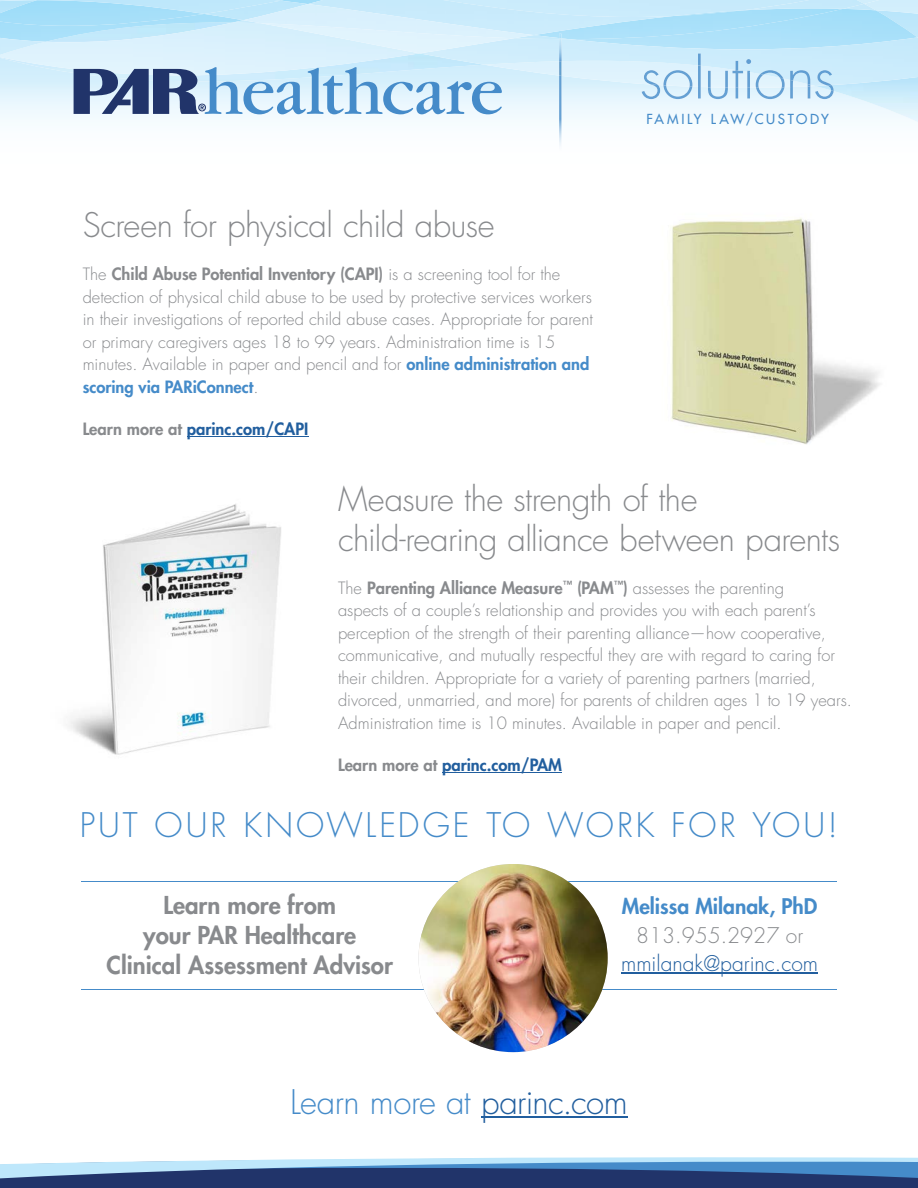
<style>
.page{position:relative;width:918px;height:1188px;background:#fff}
.page>*{position:absolute;margin:0;border:0;box-sizing:border-box;transform-origin:0 0}
.t1{font:300 33px/39.6px "Futura Std";letter-spacing:-.02em;color:#888a8d}
.t2{font:300 33px "Futura Std";letter-spacing:.09em;color:#458bc9}
.t3{font:300 33px "Futura Std";letter-spacing:-.02em;color:#458bc9}
.t4{font:800 24px/30px "Futura Std";color:#888a8d;text-align:center}
.t5{font:300 21px "Futura Std";color:#215e9e}
.t6{font:800 21px "Futura Std";color:#458bc9}
.t7{font:300 21px "Futura Std";color:#888a8d}
.t8{font:300 16.5px/22.5px "Futura Std";color:#888a8d}
.t9{font:800 16.5px "Futura Std";color:#215e9e}
.t10{font:500 13.5px "Futura Std";letter-spacing:.19em;color:#458bc9}
.s1{font-weight:800}
.s2{font-weight:800;color:#458bc9}
.s3{color:#888a8d}
.s4{color:#215e9e}
</style>
<div class="page">
<hr style="left:481px;top:1116px;width:147px;height:2px;background:#215e9e">
<hr style="left:621px;top:973px;width:197px;height:1px;background:#215e9e">
<hr style="left:81px;top:881px;width:756px;height:1px;background:#458bc9">
<hr style="left:81px;top:989px;width:756px;height:1px;background:#458bc9">
<img style="left:418px;top:864px;width:190px;height:188px">
<img style="left:0;top:75px;width:918px;height:47px">
<img style="left:502px;top:86px;width:313px;height:2px">
<img style="left:0;top:0;width:918px;height:37px">
<img style="left:37px;top:0;width:244px;height:14px">
<img style="left:420px;top:37px;width:498px;height:49px">
<img style="left:204px;top:1px;width:365px;height:38px">
<img style="left:876px;top:0;width:42px;height:14px">
<img style="left:876px;top:0;width:3px;height:4px">
<img style="left:0;top:20px;width:261px;height:35px">
<img style="left:864px;top:0;width:12px;height:17px">
<img style="left:308px;top:0;width:556px;height:35px">
<img style="left:261px;top:38px;width:253px;height:15px">
<img style="left:243px;top:4px;width:291px;height:34px">
<svg style="left:74px;top:67px;width:428px;height:47px;background:#9bb9d6"></svg>
<img style="left:559px;top:39px;width:3px;height:107px">
<svg style="left:559px;top:34px;width:3px;height:5px"></svg>
<svg style="left:698px;top:87px;width:3px;height:12px"></svg>
<img style="left:698px;top:66px;width:3px;height:21px">
<img style="left:698px;top:54px;width:53px;height:12px">
<svg style="left:736px;top:88px;width:2px;height:11px"></svg>
<img style="left:732px;top:70px;width:11px;height:18px">
<img style="left:815px;top:90px;width:19px;height:9px">
<svg style="left:827px;top:85px;width:7px;height:6px"></svg>
<img style="left:817px;top:70px;width:15px;height:15px">
<img style="left:790px;top:85px;width:20px;height:14px">
<img style="left:790px;top:70px;width:20px;height:15px">
<img style="left:756px;top:74px;width:29px;height:25px">
<img style="left:760px;top:70px;width:23px;height:8px">
<img style="left:663px;top:87px;width:29px;height:12px">
<img style="left:663px;top:70px;width:29px;height:17px">
<img style="left:642px;top:85px;width:18px;height:14px">
<img style="left:644px;top:70px;width:15px;height:15px">
<svg style="left:747px;top:88px;width:3px;height:11px"></svg>
<img style="left:747px;top:72px;width:3px;height:16px">
<svg style="left:736px;top:61px;width:14px;height:11px"></svg>
<img style="left:708px;top:71px;width:20px;height:28px">
<svg style="left:0;top:1157px;width:918px;height:31px;background:#5978a4"></svg>
<hr style="left:442px;top:772px;width:120px;height:1px;background:#215e9e">
<img style="left:69px;top:504px;width:212px;height:251px">
<hr style="left:187px;top:436px;width:121px;height:1px;background:#215e9e">
<img style="left:671px;top:218px;width:209px;height:227px">
<h1 class="t1" style="left:83px;top:206px;width:413px">Screen for physical child abuse</h1>
<p class="t8" style="left:83px;top:263px;width:512px">The <span class="s1">Child Abuse Potential Inventory (CAPI)</span> is a screening tool for the detection of physical child abuse to be used by protective services workers in their investigations of reported child abuse cases. Appropriate for parent or primary caregivers ages 18 to 99 years. Administration time is 15 minutes. Available in paper and pencil and for <span class="s2">online administration and scoring via PARiConnect</span>.</p>
<p class="t9" style="left:83px;top:419px;width:227px"><span class="s3">Learn more at</span> parinc.com/CAPI</p>
<p class="t10" style="left:646px;top:110px;width:184px">FAMILY LAW/CUSTODY</p>
<h1 class="t1" style="left:338px;top:480px;width:504px">Measure the strength of the child-rearing alliance between parents</h1>
<p class="t8" style="left:338px;top:577px;width:515px">The <span class="s1">Parenting Alliance Measure</span><sup>™</sup> <span class="s1">(PAM</span><sup>™</sup><span class="s1">)</span> assesses the parenting<br>aspects of a couple’s relationship and provides you with each parent’s perception of the strength of their parenting alliance—how cooperative, communicative, and mutually respectful they are with regard to caring for their children. Appropriate for a variety of parenting partners (married, divorced, unmarried, and more) for parents of children ages 1 to 19 years.<br>Administration time is 10 minutes. Available in paper and pencil.</p>
<p class="t9" style="left:338px;top:755px;width:226px"><span class="s3">Learn more at</span> parinc.com/PAM</p>
<h1 class="t2" style="left:80px;top:805px;width:760px">PUT OUR KNOWLEDGE TO WORK FOR YOU!</h1>
<h2 class="t4" style="left:107px;top:890px;width:288px">Learn more from<br>your PAR Healthcare<br>Clinical Assessment Advisor</h2>
<p class="t6" style="left:622px;top:893px;width:197px">Melissa Milanak, PhD</p>
<p class="t7" style="left:636px;top:922px;width:169px">813.955.2927 or</p>
<p class="t5" style="left:621px;top:951px;width:198px">mmilanak@parinc.com</p>
<h1 class="t3" style="left:290px;top:1082px;width:339px">Learn more at <span class="s4">parinc.com</span></h1>
</div>
